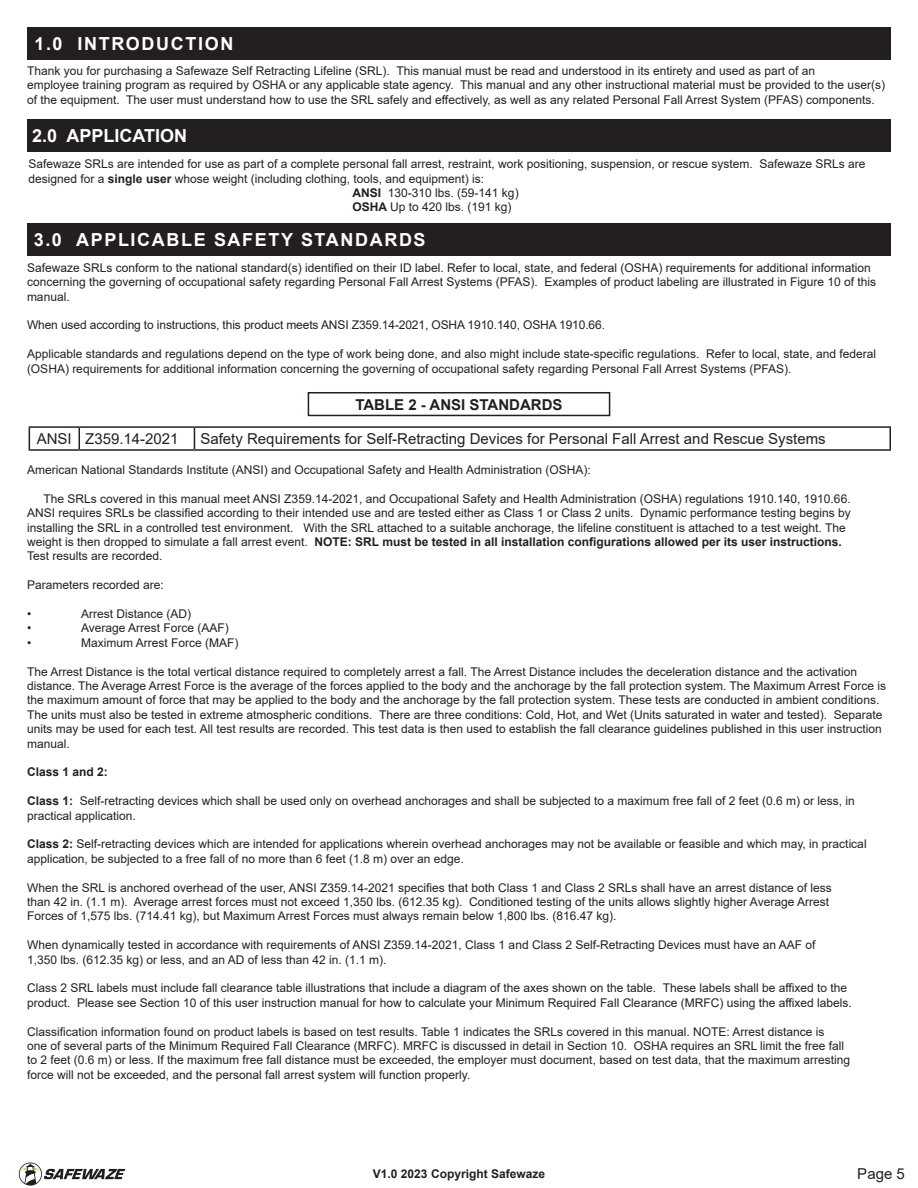
<style>
.page{position:relative;width:918px;height:1188px;background:#fff}
.page>*{position:absolute;margin:0;border:0;box-sizing:border-box;transform-origin:0 0}
.t1{font:700 18px "Arial";letter-spacing:.09em;color:#fff}
.t2{font:700 18px "Arial";color:#fff}
.t3{font:15px "Arial";color:#231f20}
.t4{font:700 15px "Arial";color:#231f20}
.t5{font:12px/14.4px "Arial";color:#231f20}
.t6{font:700 12px "Arial";color:#231f20}
.s1{font-weight:700}
.s2{font-weight:400}
</style>
<div class="page">
<svg style="left:19px;top:1163px;width:106px;height:23px"></svg>
<hr style="left:29px;top:426px;width:50px;height:2px;background:#231f20">
<svg style="left:29px;top:428px;width:1px;height:21px"></svg>
<hr style="left:79px;top:426px;width:115px;height:2px;background:#231f20">
<svg style="left:79px;top:428px;width:1px;height:21px"></svg>
<hr style="left:194px;top:426px;width:697px;height:2px;background:#231f20">
<svg style="left:194px;top:428px;width:1px;height:21px"></svg>
<svg style="left:890px;top:428px;width:1px;height:21px"></svg>
<hr style="left:29px;top:449px;width:50px;height:2px;background:#231f20">
<hr style="left:79px;top:449px;width:115px;height:2px;background:#231f20">
<hr style="left:194px;top:449px;width:697px;height:2px;background:#231f20">
<div style="left:308px;top:392px;width:302px;height:24px;border:2px solid #231f20"></div>
<div style="left:27px;top:223px;width:864px;height:32px;background:#231f20"></div>
<div style="left:28px;top:27px;width:863px;height:32px;background:#231f20"></div>
<div style="left:27px;top:120px;width:864px;height:32px;background:#231f20"></div>
<p class="t1" style="left:34px;top:31px;width:200px">1.0 INTRODUCTION</p>
<p class="t5" style="left:27px;top:63px;width:790px">Thank you for purchasing a Safewaze Self Retracting Lifeline (SRL). This manual must be read and understood in its entirety and used as part of an</p>
<p class="t5" style="left:27px;top:78px;width:859px">employee training program as required by OSHA or any applicable state agency. This manual and any other instructional material must be provided to the user(s) of the equipment. The user must understand how to use the SRL safely and effectively, as well as any related Personal Fall Arrest System (PFAS) components.</p>
<p class="t2" style="left:32px;top:123px;width:157px">2.0 APPLICATION</p>
<p class="t5" style="left:29px;top:157px;width:839px">Safewaze SRLs are intended for use as part of a complete personal fall arrest, restraint, work positioning, suspension, or rescue system. Safewaze SRLs are designed for a <span class="s1">single user</span> whose weight (including clothing, tools, and equipment) is:</p>
<p class="t5" style="left:353px;top:186px;width:168px"><span class="s1">ANSI</span> 130-310 lbs. (59-141 kg)</p>
<p class="t5" style="left:353px;top:200px;width:160px"><span class="s1">OSHA</span> Up to 420 lbs. (191 kg)</p>
<p class="t1" style="left:34px;top:227px;width:393px">3.0 APPLICABLE SAFETY STANDARDS</p>
<p class="t5" style="left:27px;top:260px;width:851px">Safewaze SRLs conform to the national standard(s) identified on their ID label. Refer to local, state, and federal (OSHA) requirements for additional information concerning the governing of occupational safety regarding Personal Fall Arrest Systems (PFAS). Examples of product labeling are illustrated in Figure 10 of this manual.</p>
<p class="t5" style="left:27px;top:318px;width:580px">When used according to instructions, this product meets ANSI Z359.14-2021, OSHA 1910.140, OSHA 1910.66.</p>
<p class="t5" style="left:27px;top:347px;width:851px">Applicable standards and regulations depend on the type of work being done, and also might include state-specific regulations. Refer to local, state, and federal (OSHA) requirements for additional information concerning the governing of occupational safety regarding Personal Fall Arrest Systems (PFAS).</p>
<p class="t4" style="left:355px;top:394px;width:209px">TABLE 2 - ANSI STANDARDS</p>
<p class="t3" style="left:37px;top:428px;width:37px">ANSI</p>
<p class="t3" style="left:85px;top:428px;width:95px">Z359.14-2021</p>
<p class="t3" style="left:200px;top:428px;width:627px">Safety Requirements for Self-Retracting Devices for Personal Fall Arrest and Rescue Systems</p>
<p class="t5" style="left:27px;top:462px;width:565px">American National Standards Institute (ANSI) and Occupational Safety and Health Administration (OSHA):</p>
<p class="t5" style="left:44px;top:491px;width:809px">The SRLs covered in this manual meet ANSI Z359.14-2021, and Occupational Safety and Health Administration (OSHA) regulations 1910.140, 1910.66.</p>
<p class="t5" style="left:27px;top:506px;width:825px">ANSI requires SRLs be classified according to their intended use and are tested either as Class 1 or Class 2 units. Dynamic performance testing begins by installing the SRL in a controlled test environment. With the SRL attached to a suitable anchorage, the lifeline constituent is attached to a test weight. The</p>
<p class="t6" style="left:27px;top:533px;width:816px"><span class="s2">weight is then dropped to simulate a fall arrest event.</span> NOTE: SRL must be tested in all installation configurations allowed per its user instructions.</p>
<p class="t5" style="left:27px;top:549px;width:137px">Test results are recorded.</p>
<p class="t5" style="left:27px;top:578px;width:138px">Parameters recorded are:</p>
<p class="t5" style="left:27px;top:606px;width:6px">•</p>
<p class="t5" style="left:81px;top:606px;width:112px">Arrest Distance (AD)</p>
<p class="t5" style="left:27px;top:621px;width:6px">•</p>
<p class="t5" style="left:81px;top:621px;width:149px">Average Arrest Force (AAF)</p>
<p class="t5" style="left:27px;top:635px;width:6px">•</p>
<p class="t5" style="left:81px;top:635px;width:159px">Maximum Arrest Force (MAF)</p>
<p class="t5" style="left:27px;top:664px;width:861px">The Arrest Distance is the total vertical distance required to completely arrest a fall. The Arrest Distance includes the deceleration distance and the activation distance. The Average Arrest Force is the average of the forces applied to the body and the anchorage by the fall protection system. The Maximum Arrest Force is the maximum amount of force that may be applied to the body and the anchorage by the fall protection system. These tests are conducted in ambient conditions.<br>The units must also be tested in extreme atmospheric conditions. There are three conditions: Cold, Hot, and Wet (Units saturated in water and tested). Separate units may be used for each test. All test results are recorded. This test data is then used to establish the fall clearance guidelines published in this user instruction manual.</p>
<p class="t6" style="left:27px;top:764px;width:82px">Class 1 and 2:</p>
<p class="t5" style="left:27px;top:794px;width:829px"><span class="s1">Class 1:</span> Self-retracting devices which shall be used only on overhead anchorages and shall be subjected to a maximum free fall of 2 feet (0.6 m) or less, in practical application.</p>
<p class="t5" style="left:27px;top:837px;width:841px"><span class="s1">Class 2:</span> Self-retracting devices which are intended for applications wherein overhead anchorages may not be available or feasible and which may, in practical application, be subjected to a free fall of no more than 6 feet (1.8 m) over an edge.</p>
<p class="t5" style="left:27px;top:880px;width:806px">When the SRL is anchored overhead of the user, ANSI Z359.14-2021 specifies that both Class 1 and Class 2 SRLs shall have an arrest distance of less than 42 in. (1.1 m). Average arrest forces must not exceed 1,350 lbs. (612.35 kg). Conditioned testing of the units allows slightly higher Average Arrest<br>Forces of 1,575 lbs. (714.41 kg), but Maximum Arrest Forces must always remain below 1,800 lbs. (816.47 kg).</p>
<p class="t5" style="left:27px;top:938px;width:790px">When dynamically tested in accordance with requirements of ANSI Z359.14-2021, Class 1 and Class 2 Self-Retracting Devices must have an AAF of</p>
<p class="t5" style="left:27px;top:952px;width:361px">1,350 lbs. (612.35 kg) or less, and an AD of less than 42 in. (1.1 m).</p>
<p class="t5" style="left:27px;top:981px;width:826px">Class 2 SRL labels must include fall clearance table illustrations that include a diagram of the axes shown on the table. These labels shall be affixed to the product. Please see Section 10 of this user instruction manual for how to calculate your Minimum Required Fall Clearance (MRFC) using the affixed labels.</p>
<p class="t5" style="left:27px;top:1024px;width:825px">Classification information found on product labels is based on test results. Table 1 indicates the SRLs covered in this manual. NOTE: Arrest distance is<br>one of several parts of the Minimum Required Fall Clearance (MRFC). MRFC is discussed in detail in Section 10. OSHA requires an SRL limit the free fall to 2 feet (0.6 m) or less. If the maximum free fall distance must be exceeded, the employer must document, based on test data, that the maximum arresting force will not be exceeded, and the personal fall arrest system will function properly.</p>
<p class="t6" style="left:373px;top:1165px;width:174px">V1.0 2023 Copyright Safewaze</p>
<p class="t3" style="left:857px;top:1163px;width:49px">Page 5</p>
</div>
